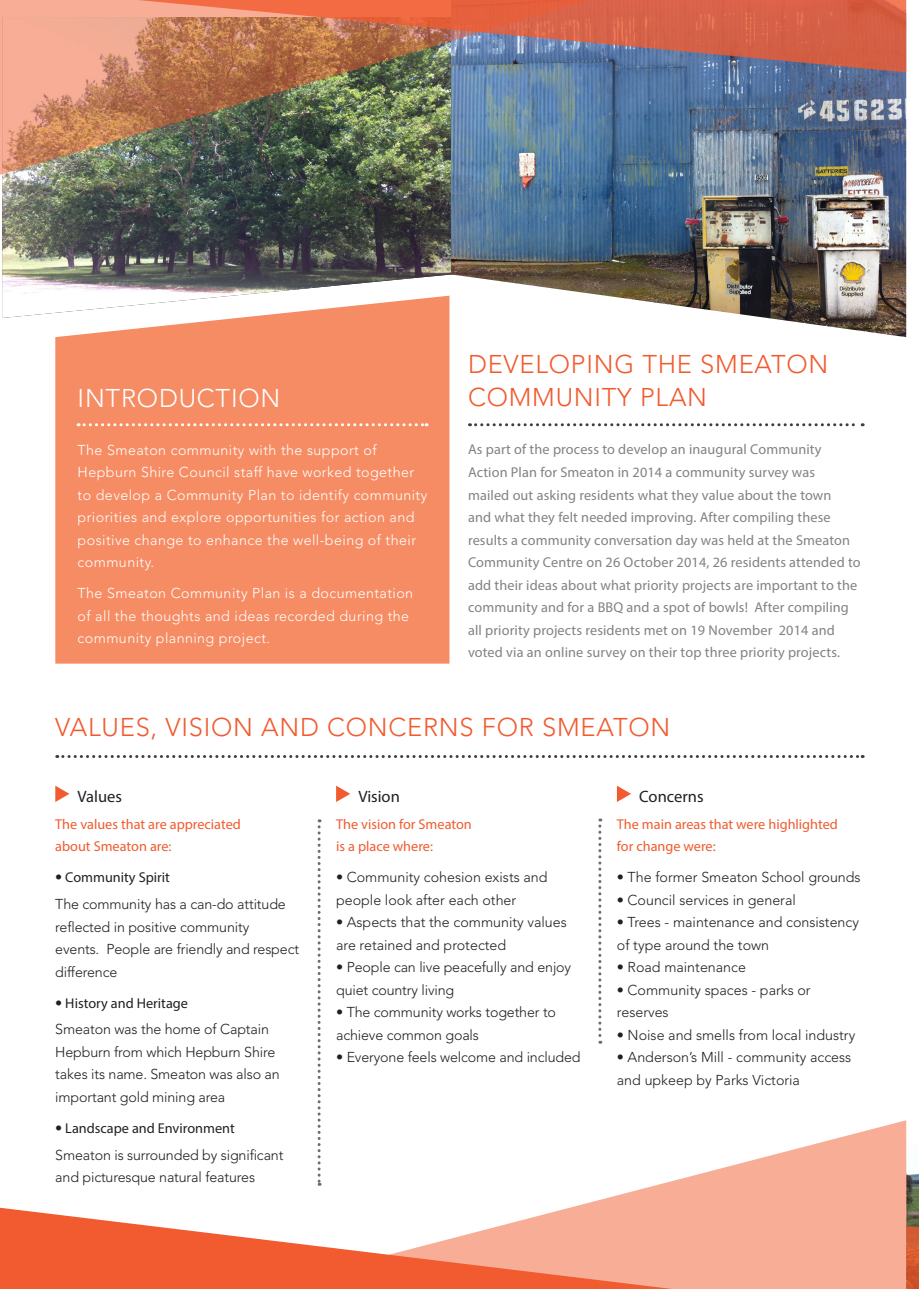
<style>
.page{position:relative;width:919px;height:1289px;background:#fff}
.page>*{position:absolute;margin:0;border:0;box-sizing:border-box;transform-origin:0 0}
.subheading{font:300 25.5px "Avenir LT Std";letter-spacing:.03em;color:#f15b2f}
.body{font:300 25.5px/33px "Avenir LT Std";letter-spacing:.03em;color:#f15b2f}
.body-2{font:300 25.5px "Avenir LT Std";letter-spacing:.03em;color:#fff}
.t1{font:16.5px "Myriad Pro";color:#231f20}
.t2{font:300 14.25px/22.5px "Avenir LT Std";letter-spacing:-.01em;color:#231f20}
.body-3{font:14.25px/22.5px "Myriad Pro";letter-spacing:.01em;color:#808285}
.body-4{font:300 14.25px/22.5px "Avenir LT Std";letter-spacing:.03em;color:#fff}
.t3{font:14.25px/22.5px "Myriad Pro";color:#f15b2f}
.t4{font:14.25px "Myriad Pro";color:#231f20}
.s1{font-family:"Avenir LT Std";font-weight:300}
</style>
<div class="page">
<img style="left:2px;top:175px;width:449px;height:143px">
<img style="left:451px;top:72px;width:455px;height:265px">
<img style="left:906px;top:1142px;width:12px;height:83px">
<div style="left:55px;top:296px;width:394px;height:367px;background:#f68c63"></div>
<svg style="left:78px;top:423px;width:349px;height:3px"></svg>
<svg style="left:469px;top:423px;width:394px;height:3px"></svg>
<svg style="left:57px;top:755px;width:806px;height:3px"></svg>
<svg style="left:317px;top:819px;width:3px;height:301px"></svg>
<svg style="left:598px;top:818px;width:3px;height:225px"></svg>
<svg style="left:55px;top:785px;width:14px;height:17px"></svg>
<svg style="left:336px;top:785px;width:14px;height:17px"></svg>
<svg style="left:617px;top:785px;width:14px;height:17px"></svg>
<img style="left:0;top:0;width:589px;height:175px">
<img style="left:138px;top:0;width:768px;height:72px">
<svg style="left:0;top:1207px;width:257px;height:81px;fill:#f15b2f"></svg>
<svg style="left:257px;top:1120px;width:649px;height:168px"></svg>
<svg style="left:906px;top:1225px;width:12px;height:63px"></svg>
<p class="body-2" style="left:78px;top:383px;width:204px">INTRODUCTION</p>
<p class="body-4" style="left:78px;top:438px;width:351px">The Smeaton community with the support of Hepburn Shire Council staff have worked together to develop a Community Plan to identify community priorities and explore opportunities for action and positive change to enhance the well-being of their community.</p>
<p class="body-4" style="left:78px;top:582px;width:337px">The Smeaton Community Plan is a documentation of all the thoughts and ideas recorded during the community planning project.</p>
<p class="body" style="left:468px;top:348px;width:362px">DEVELOPING THE SMEATON<br>COMMUNITY PLAN</p>
<p class="body-3" style="left:468px;top:438px;width:394px">As part of the process to develop an inaugural Community Action Plan for Smeaton in 2014 a community survey was<br>mailed out asking residents what they value about the town<br>and what they felt needed improving. After compiling these results a community conversation day was held at the Smeaton Community Centre on 26 October 2014, 26 residents attended to add their ideas about what priority projects are important to the community and for a BBQ and a spot of bowls! After compiling all priority projects residents met on 19 November 2014 and voted via an online survey on their top three priority projects.</p>
<p class="subheading" style="left:55px;top:712px;width:616px">VALUES, VISION AND CONCERNS FOR SMEATON</p>
<p class="t1" style="left:78px;top:786px;width:46px">Values</p>
<p class="t3" style="left:55px;top:812px;width:187px">The values that are appreciated about Smeaton are:</p>
<p class="t4" style="left:55px;top:868px;width:116px"><span class="s1">•</span> Community Spirit</p>
<p class="t2" style="left:55px;top:893px;width:245px">The community has a can-do attitude reflected in positive community<br>events. People are friendly and respect difference</p>
<p class="t4" style="left:55px;top:994px;width:134px"><span class="s1">•</span> History and Heritage</p>
<p class="t2" style="left:55px;top:1018px;width:226px">Smeaton was the home of Captain<br>Hepburn from which Hepburn Shire takes its name. Smeaton was also an important gold mining area</p>
<p class="t4" style="left:55px;top:1119px;width:181px"><span class="s1">•</span> Landscape and Environment</p>
<p class="t2" style="left:55px;top:1143px;width:230px">Smeaton is surrounded by significant and picturesque natural features</p>
<p class="t1" style="left:358px;top:786px;width:43px">Vision</p>
<p class="t3" style="left:336px;top:812px;width:137px">The vision for Smeaton is a place where:</p>
<p class="t2" style="left:336px;top:866px;width:213px">• Community cohesion exists and people look after each other</p>
<p class="t2" style="left:336px;top:911px;width:232px">• Aspects that the community values are retained and protected</p>
<p class="t2" style="left:336px;top:956px;width:236px">• People can live peacefully and enjoy quiet country living</p>
<p class="t2" style="left:336px;top:1001px;width:221px">• The community works together to achieve common goals</p>
<p class="t2" style="left:336px;top:1046px;width:246px">• Everyone feels welcome and included</p>
<p class="t1" style="left:639px;top:786px;width:66px">Concerns</p>
<p class="t3" style="left:617px;top:812px;width:222px">The main areas that were highlighted for change were:</p>
<p class="t2" style="left:617px;top:866px;width:245px">• The former Smeaton School grounds</p>
<p class="t2" style="left:617px;top:888px;width:180px">• Council services in general</p>
<p class="t2" style="left:617px;top:911px;width:243px">• Trees - maintenance and consistency of type around the town</p>
<p class="t2" style="left:617px;top:956px;width:130px">• Road maintenance</p>
<p class="t2" style="left:617px;top:978px;width:195px">• Community spaces - parks or reserves</p>
<p class="t2" style="left:617px;top:1023px;width:240px">• Noise and smells from local industry</p>
<p class="t2" style="left:617px;top:1046px;width:236px">• Anderson’s Mill - community access and upkeep by Parks Victoria</p>
</div>
